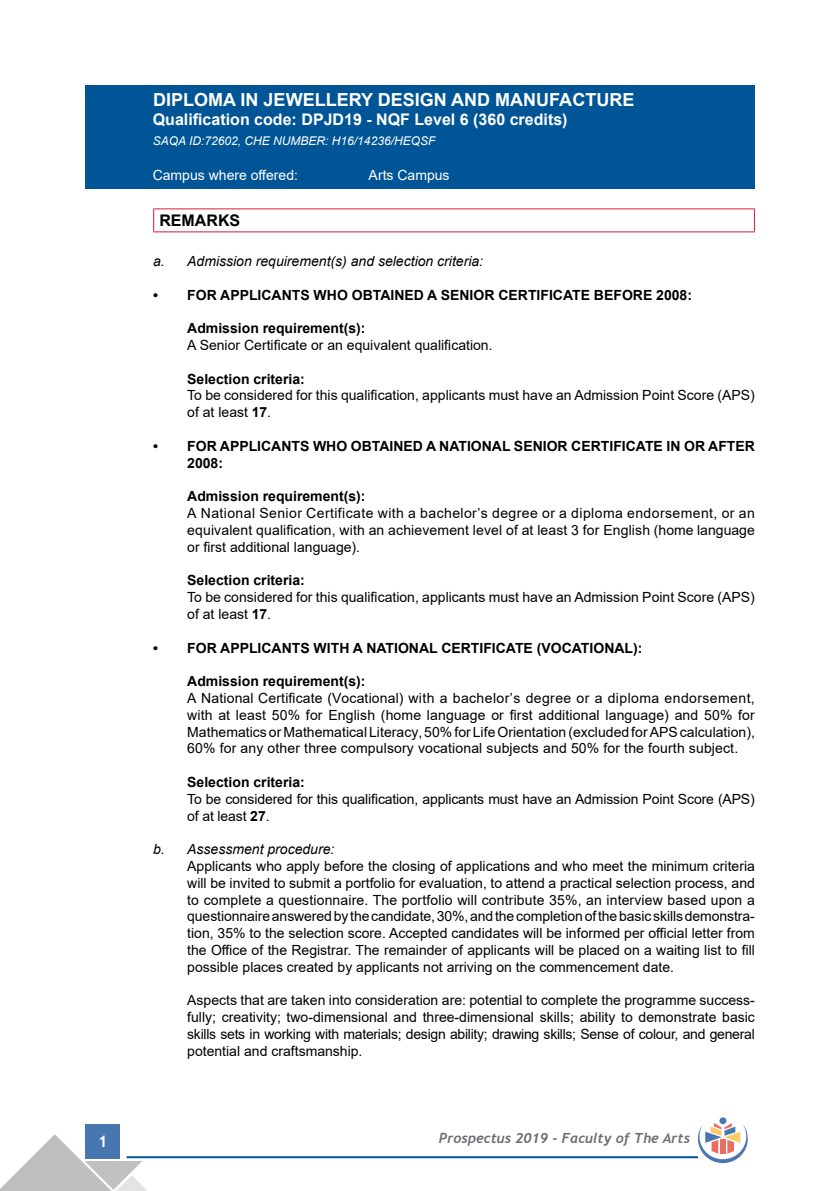
<style>
.page{position:relative;width:840px;height:1191px;background:#fff}
.page>*{position:absolute;margin:0;border:0;box-sizing:border-box;transform-origin:0 0}
.t1{font:700 18px "Arial";color:#fff}
.t2{font:700 16px "Arial";color:#fff}
.t3{font:700 16px "Arial";color:#000}
.t4{font:700 16px "Trebuchet MS";color:#fff}
.t5{font:14px/16.8px "Arial";color:#000;text-align:justify}
.t6{font:700 14px/16.8px "Arial";color:#000}
.t7{font:italic 14px "Arial";color:#000}
.t8{font:italic 700 14px "Trebuchet";color:#6d6e71}
.t9{font:14px "Arial";color:#fff}
.t10{font:italic 12px "Arial";color:#fff}
.s1{font-weight:700}
</style>
<div class="page">
<div style="left:86px;top:1124px;width:34px;height:34px;background:#4777ae"></div>
<hr style="left:126px;top:1156px;width:571px;height:2px;background:#005596">
<svg style="left:0;top:1134px;width:148px;height:57px"></svg>
<div style="left:719px;top:1117px;width:7px;height:7px;background:#4777ae;border-radius:50%"></div>
<svg style="left:697px;top:1123px;width:50px;height:40px"></svg>
<div style="left:85px;top:85px;width:669px;height:103px;background:#005596"></div>
<hr style="left:153px;top:208px;width:601px;height:1px;background:#e31837">
<svg style="left:153px;top:209px;width:1px;height:22px"></svg>
<svg style="left:753px;top:209px;width:1px;height:22px"></svg>
<hr style="left:153px;top:231px;width:601px;height:1px;background:#e31837">
<p class="t1" style="left:153px;top:87px;width:482px">DIPLOMA IN JEWELLERY DESIGN AND MANUFACTURE</p>
<p class="t2" style="left:153px;top:109px;width:416px">Qualification code: DPJD19 - NQF Level 6 (360 credits)</p>
<p class="t10" style="left:153px;top:133px;width:284px">SAQA ID:72602, CHE NUMBER: H16/14236/HEQSF</p>
<p class="t9" style="left:153px;top:166px;width:147px">Campus where offered:</p>
<p class="t9" style="left:368px;top:166px;width:82px">Arts Campus</p>
<p class="t3" style="left:159px;top:209px;width:82px">REMARKS</p>
<p class="t7" style="left:153px;top:252px;width:331px">a. Admission requirement(s) and selection criteria:</p>
<p class="t6" style="left:153px;top:286px;width:540px">• FOR APPLICANTS WHO OBTAINED A SENIOR CERTIFICATE BEFORE 2008:</p>
<p class="t6" style="left:187px;top:320px;width:180px">Admission requirement(s):</p>
<p class="t5" style="left:187px;top:337px;width:307px">A Senior Certificate or an equivalent qualification.</p>
<p class="t6" style="left:187px;top:370px;width:119px">Selection criteria:</p>
<p class="t5" style="left:187px;top:387px;width:569px">To be considered for this qualification, applicants must have an Admission Point Score (APS) of at least <span class="s1">17</span>.</p>
<p class="t6" style="left:187px;top:438px;width:569px;text-indent:-34px">• FOR APPLICANTS WHO OBTAINED A NATIONAL SENIOR CERTIFICATE IN OR AFTER<br>2008:</p>
<p class="t6" style="left:187px;top:488px;width:180px">Admission requirement(s):</p>
<p class="t5" style="left:187px;top:505px;width:568px">A National Senior Certificate with a bachelor’s degree or a diploma endorsement, or an equivalent qualification, with an achievement level of at least 3 for English (home language or first additional language).</p>
<p class="t6" style="left:187px;top:572px;width:119px">Selection criteria:</p>
<p class="t5" style="left:187px;top:589px;width:569px">To be considered for this qualification, applicants must have an Admission Point Score (APS) of at least <span class="s1">17</span>.</p>
<p class="t6" style="left:153px;top:639px;width:490px">• FOR APPLICANTS WITH A NATIONAL CERTIFICATE (VOCATIONAL):</p>
<p class="t6" style="left:187px;top:673px;width:180px">Admission requirement(s):</p>
<p class="t5" style="left:187px;top:689px;width:569px">A National Certificate (Vocational) with a bachelor’s degree or a diploma endorsement, with at least 50% for English (home language or first additional language) and 50% for Mathematics or Mathematical Literacy, 50% for Life Orientation (excluded for APS calculation), 60% for any other three compulsory vocational subjects and 50% for the fourth subject.</p>
<p class="t6" style="left:187px;top:774px;width:119px">Selection criteria:</p>
<p class="t5" style="left:187px;top:790px;width:568px">To be considered for this qualification, applicants must have an Admission Point Score (APS) of at least <span class="s1">27</span>.</p>
<p class="t7" style="left:153px;top:840px;width:183px">b. Assessment procedure:</p>
<p class="t5" style="left:187px;top:857px;width:569px">Applicants who apply before the closing of applications and who meet the minimum criteria will be invited to submit a portfolio for evaluation, to attend a practical selection process, and to complete a questionnaire. The portfolio will contribute 35%, an interview based upon a questionnaire answered by the candidate, 30%, and the completion of the basic skills demonstra&shy;tion, 35% to the selection score. Accepted candidates will be informed per official letter from the Office of the Registrar. The remainder of applicants will be placed on a waiting list to fill possible places created by applicants not arriving on the commencement date.</p>
<p class="t5" style="left:187px;top:992px;width:569px">Aspects that are taken into consideration are: potential to complete the programme success&shy;fully; creativity; two-dimensional and three-dimensional skills; ability to demonstrate basic skills sets in working with materials; design ability; drawing skills; Sense of colour, and general potential and craftsmanship.</p>
<p class="t4" style="left:98px;top:1131px;width:11px">1</p>
<p class="t8" style="left:438px;top:1129px;width:252px">Prospectus 2019 - Faculty of The Arts</p>
</div>
